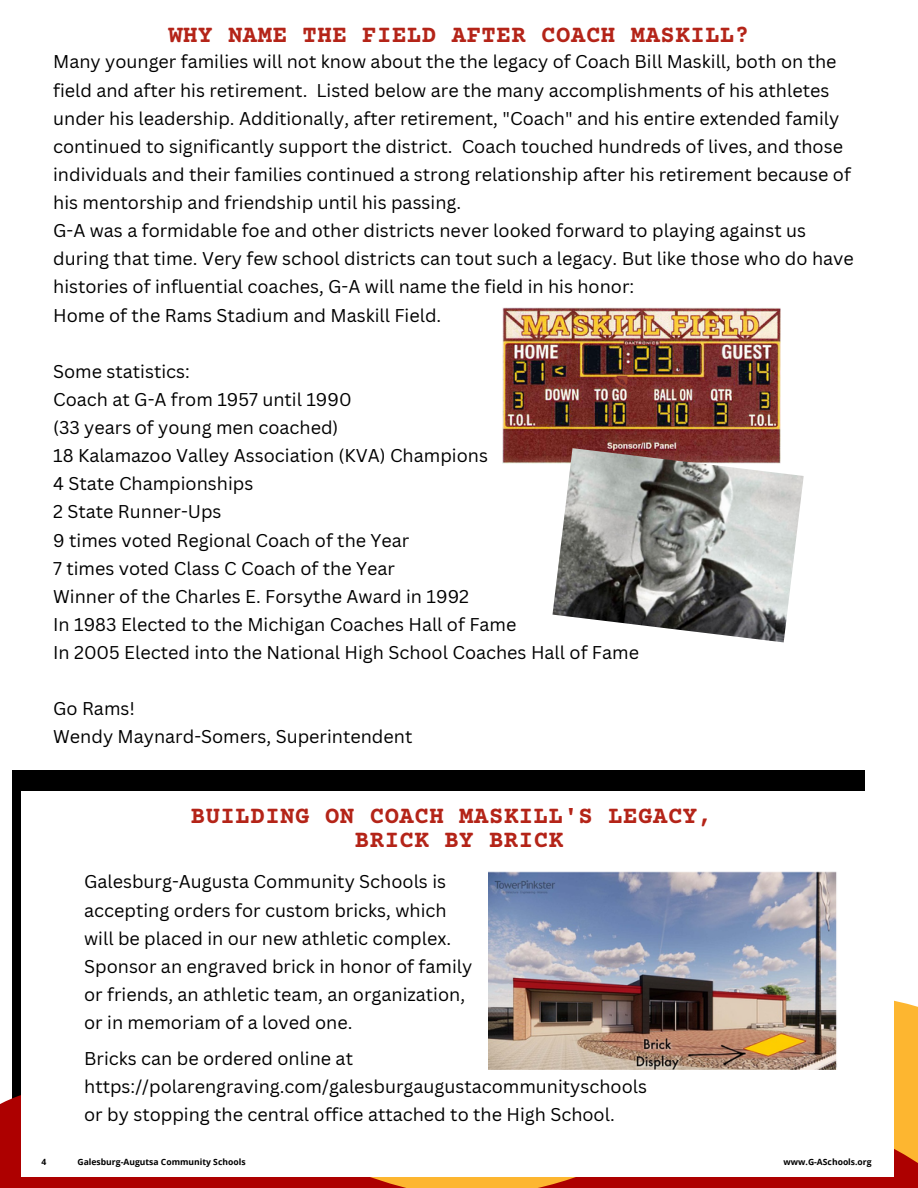
<style>
.page{position:relative;width:918px;height:1188px;background:#fff}
.page>*{position:absolute;margin:0;border:0;box-sizing:border-box;transform-origin:0 0}
.t1{font:700 24px/23.7px "Courier Prime";letter-spacing:.025em;color:#b42418}
.t2{font:18px/28.2px "Canva Sans";color:#000}
.t3{font:700 8.55px "Open Sans";color:#000}
</style>
<div class="page">
<svg style="left:0;top:642px;width:918px;height:546px"></svg>
<div style="left:21px;top:791px;width:873px;height:386px;background:#fff"></div>
<img style="left:502px;top:308px;width:278px;height:156px">
<img style="left:552px;top:448px;width:252px;height:194px">
<img style="left:489px;top:872px;width:348px;height:198px">
<h1 class="t1" style="left:168px;top:25px;width:583px">WHY NAME THE FIELD AFTER COACH MASKILL?</h1>
<p class="t2" style="left:53px;top:47px;width:802px">Many younger families will not know about the the legacy of Coach Bill Maskill, both on the field and after his retirement. Listed below are the many accomplishments of his athletes under his leadership. Additionally, after retirement, "Coach" and his entire extended family continued to significantly support the district. Coach touched hundreds of lives, and those individuals and their families continued a strong relationship after his retirement because of his mentorship and friendship until his passing.<br>G-A was a formidable foe and other districts never looked forward to playing against us during that time. Very few school districts can tout such a legacy. But like those who do have histories of influential coaches, G-A will name the field in his honor:<br>Home of the Rams Stadium and Maskill Field.</p>
<p class="t2" style="left:53px;top:357px;width:587px">Some statistics:<br>Coach at G-A from 1957 until 1990<br>(33 years of young men coached)<br>18 Kalamazoo Valley Association (KVA) Champions<br>4 State Championships<br>2 State Runner-Ups<br>9 times voted Regional Coach of the Year<br>7 times voted Class C Coach of the Year<br>Winner of the Charles E. Forsythe Award in 1992<br>In 1983 Elected to the Michigan Coaches Hall of Fame<br>In 2005 Elected into the National High School Coaches Hall of Fame</p>
<p class="t2" style="left:53px;top:694px;width:361px">Go Rams!<br>Wendy Maynard-Somers, Superintendent</p>
<h1 class="t1" style="left:355px;top:806px;width:359px;text-indent:-164px">BUILDING ON COACH MASKILL'S LEGACY,<br>BRICK BY BRICK</h1>
<p class="t2" style="left:84px;top:867px;width:390px">Galesburg-Augusta Community Schools is accepting orders for custom bricks, which will be placed in our new athletic complex.<br>Sponsor an engraved brick in honor of family or friends, an athletic team, an organization, or in memoriam of a loved one.</p>
<p class="t2" style="left:84px;top:1043px;width:564px">Bricks can be ordered online at https://polarengraving.com/galesburgaugustacommunityschools or by stopping the central office attached to the High School.</p>
<p class="t3" style="left:41px;top:1156px;width:6px">4</p>
<p class="t3" style="left:77px;top:1156px;width:170px">Galesburg-Augutsa Community Schools</p>
<p class="t3" style="left:784px;top:1156px;width:90px">www.G-ASchools.org</p>
</div>
